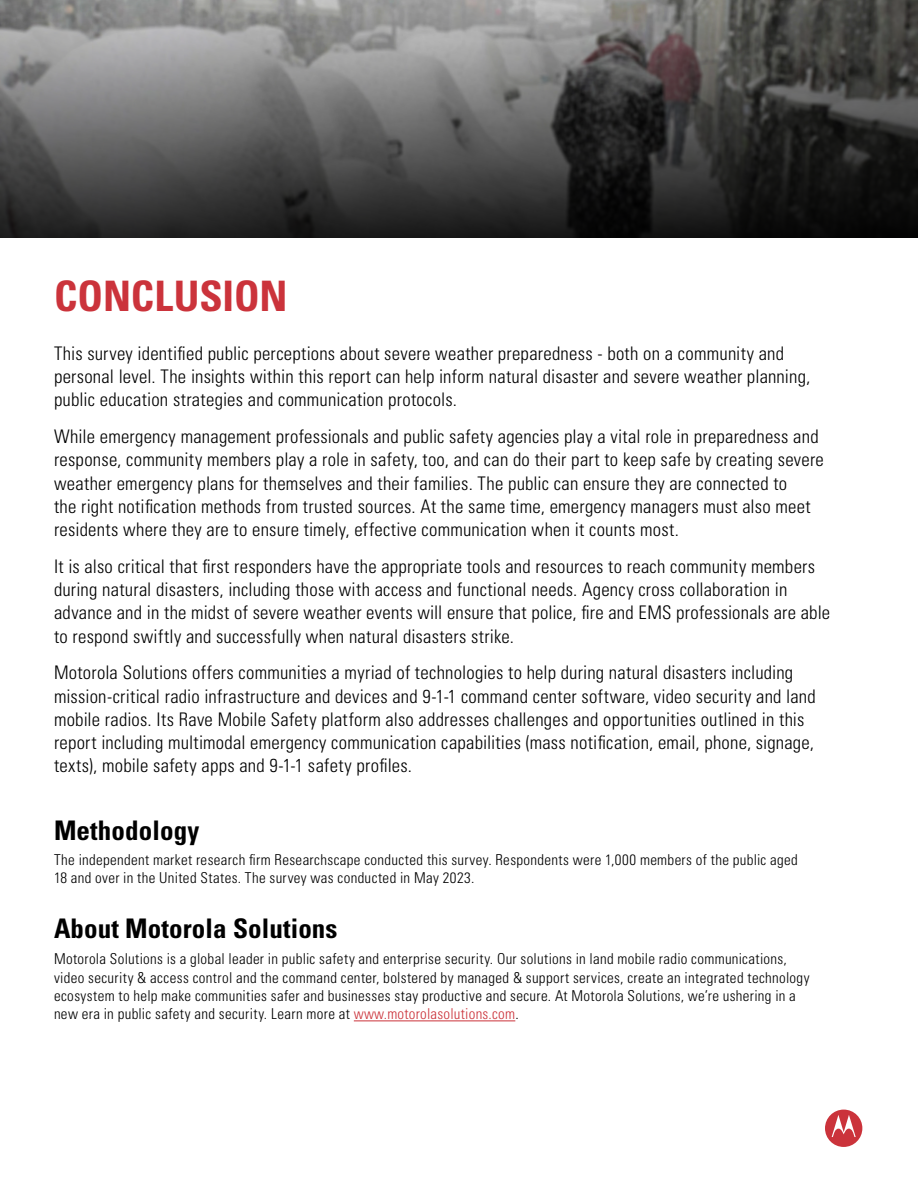
<style>
.page{position:relative;width:918px;height:1188px;background:#fff}
.page>*{position:absolute;margin:0;border:0;box-sizing:border-box;transform-origin:0 0}
.t1{font:700 condensed 42px "Univers LT Std";letter-spacing:-.005em;color:#cb333b}
.t2{font:700 condensed 27px "Univers LT Std";letter-spacing:.005em;color:#000}
.t3{font:300 condensed 18.75px/23.2px "Univers LT Std";letter-spacing:.015em;color:#000}
.t4{font:300 condensed 15px/18.3px "Univers LT Std";letter-spacing:.02em;color:#000}
.s1{color:#cb333b}
</style>
<div class="page">
<svg style="left:0;top:0;width:918px;height:238px;background:#575756"></svg>
<hr style="left:354px;top:1021px;width:161px;height:1px;background:#cb333b">
<svg style="left:825px;top:1110px;width:37px;height:37px"></svg>
<h1 class="t1" style="left:54px;top:270px;width:235px">CONCLUSION</h1>
<p class="t3" style="left:54px;top:342px;width:758px">This survey identified public perceptions about severe weather preparedness - both on a community and personal level. The insights within this report can help inform natural disaster and severe weather planning, public education strategies and communication protocols.</p>
<p class="t3" style="left:54px;top:425px;width:771px">While emergency management professionals and public safety agencies play a vital role in preparedness and response, community members play a role in safety, too, and can do their part to keep safe by creating severe weather emergency plans for themselves and their families. The public can ensure they are connected to<br>the right notification methods from trusted sources. At the same time, emergency managers must also meet residents where they are to ensure timely, effective communication when it counts most.</p>
<p class="t3" style="left:54px;top:555px;width:778px">It is also critical that first responders have the appropriate tools and resources to reach community members during natural disasters, including those with access and functional needs. Agency cross collaboration in advance and in the midst of severe weather events will ensure that police, fire and EMS professionals are able to respond swiftly and successfully when natural disasters strike.</p>
<p class="t3" style="left:54px;top:661px;width:763px">Motorola Solutions offers communities a myriad of technologies to help during natural disasters including mission-critical radio infrastructure and devices and 9-1-1 command center software, video security and land mobile radios. Its Rave Mobile Safety platform also addresses challenges and opportunities outlined in this report including multimodal emergency communication capabilities (mass notification, email, phone, signage, texts), mobile safety apps and 9-1-1 safety profiles.</p>
<h2 class="t2" style="left:54px;top:814px;width:147px">Methodology</h2>
<p class="t4" style="left:54px;top:850px;width:745px">The independent market research firm Researchscape conducted this survey. Respondents were 1,000 members of the public aged<br>18 and over in the United States. The survey was conducted in May 2023.</p>
<h2 class="t2" style="left:54px;top:912px;width:285px">About Motorola Solutions</h2>
<p class="t4" style="left:54px;top:950px;width:757px">Motorola Solutions is a global leader in public safety and enterprise security. Our solutions in land mobile radio communications, video security &amp; access control and the command center, bolstered by managed &amp; support services, create an integrated technology ecosystem to help make communities safer and businesses stay productive and secure. At Motorola Solutions, we’re ushering in a new era in public safety and security. Learn more at <span class="s1">www.motorolasolutions.com</span>.</p>
</div>
